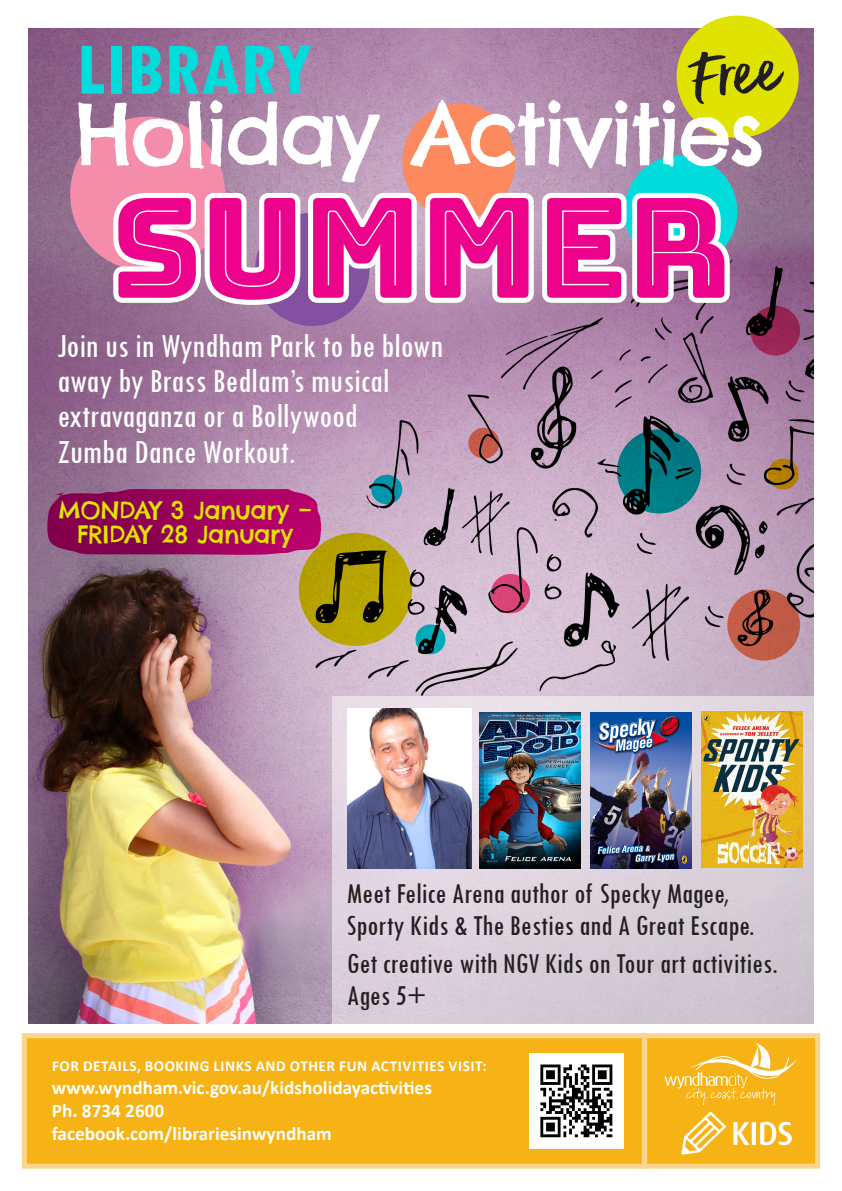
<style>
.page{position:relative;width:842px;height:1191px;background:#fff}
.page>*{position:absolute;margin:0;border:0;box-sizing:border-box;transform-origin:0 0}
.t1{font:138.4px "Bungee Inline";letter-spacing:-.005em;color:#ed028c}
.t2{font:85px "Chelsea Market Pro";letter-spacing:-.035em;color:#fff}
.t3{font:700 condensed 78.4px "Tw Cen";color:#01dddd}
.t4{font:49.4px "Delirium Sample";color:#231f20}
.Table_cell_text{font:condensed 35px/35px "Tw Cen";color:#fff}
.Table_cell_text-2{font:condensed 30px/32px "Tw Cen";color:#231f20}
.t5{font:24px/24px "Chelsea Market Pro";letter-spacing:-.02em;color:#e0e300;text-align:center}
.t6{font:700 19.2px "Calibri";color:#fff}
.t7{font:700 15.2px "Calibri";letter-spacing:.04em;color:#fff}
</style>
<div class="page">
<img style="left:28px;top:28px;width:786px;height:995px">
<svg style="left:46px;top:489px;width:276px;height:66px;background:#9b0a5f"></svg>
<svg style="left:332px;top:695px;width:482px;height:329px;background:#d8ced8"></svg>
<svg style="left:468px;top:428px;width:31px;height:30px"></svg>
<svg style="left:768px;top:458px;width:31px;height:31px"></svg>
<svg style="left:491px;top:574px;width:39px;height:39px"></svg>
<div style="left:70px;top:117px;width:155px;height:155px;background:#f38daa;border-radius:50%"></div>
<svg style="left:299px;top:533px;width:113px;height:113px;background:#9a8900"></svg>
<div style="left:624px;top:155px;width:113px;height:113px;background:#01dddd;border-radius:50%"></div>
<svg style="left:727px;top:589px;width:73px;height:71px;background:#a44e3d"></svg>
<div style="left:402px;top:104px;width:113px;height:116px;background:#fd8a5e;border-radius:50%"></div>
<div style="left:255px;top:213px;width:114px;height:113px;background:#8351a0;border-radius:50%"></div>
<svg style="left:371px;top:475px;width:31px;height:29px"></svg>
<svg style="left:673px;top:15px;width:129px;height:126px;background:#d2cb2f"></svg>
<svg style="left:617px;top:429px;width:84px;height:84px;background:#01636b"></svg>
<svg style="left:750px;top:306px;width:50px;height:49px;background:#771d41"></svg>
<svg style="left:415px;top:624px;width:30px;height:30px"></svg>
<img style="left:479px;top:712px;width:101px;height:156px">
<img style="left:590px;top:712px;width:102px;height:156px">
<img style="left:702px;top:711px;width:100px;height:156px">
<img style="left:347px;top:708px;width:125px;height:160px">
<div style="left:642px;top:1033px;width:178px;height:135px;background:#f7b315;border:5px solid #fbd48d"></div>
<div style="left:22px;top:1033px;width:625px;height:135px;background:#f7b315;border:5px solid #fbd48d"></div>
<svg style="left:681px;top:1111px;width:45px;height:43px"></svg>
<svg style="left:733px;top:1121px;width:59px;height:24px"></svg>
<img style="left:530px;top:1053px;width:94px;height:95px">
<svg style="left:664px;top:1042px;width:134px;height:63px"></svg>
<svg style="left:108px;top:185px;width:627px;height:125px"></svg>
<p class="t3" style="left:77px;top:22px;width:237px">LIBRARY</p>
<p class="t4" style="left:687px;top:51px;width:91px;rotate:-7deg">Free</p>
<p class="t2" style="left:75px;top:79px;width:692px">Holiday Activities</p>
<p class="t1" style="left:111px;top:169px;width:620px">SUMMER</p>
<p class="Table_cell_text" style="left:57px;top:328px;width:387px">Join us in Wyndham Park to be blown away by Brass Bedlam’s musical extravaganza or a Bollywood<br>Zumba Dance Workout.</p>
<p class="t5" style="left:58px;top:498px;width:255px">MONDAY 3 January –<br>FRIDAY 28 January</p>
<p class="Table_cell_text-2" style="left:347px;top:876px;width:409px">Meet Felice Arena author of Specky Magee,<br>Sporty Kids &amp; The Besties and A Great Escape.</p>
<p class="Table_cell_text-2" style="left:347px;top:946px;width:432px">Get creative with NGV Kids on Tour art activities.<br>Ages 5+</p>
<p class="t7" style="left:52px;top:1055px;width:436px">FOR DETAILS, BOOKING LINKS AND OTHER FUN ACTIVITIES VISIT:</p>
<p class="t6" style="left:52px;top:1074px;width:382px">www.wyndham.vic.gov.au/kidsholidayactivities</p>
<p class="t6" style="left:52px;top:1097px;width:114px">Ph. 8734 2600</p>
<p class="t6" style="left:52px;top:1119px;width:281px">facebook.com/librariesinwyndham</p>
</div>
